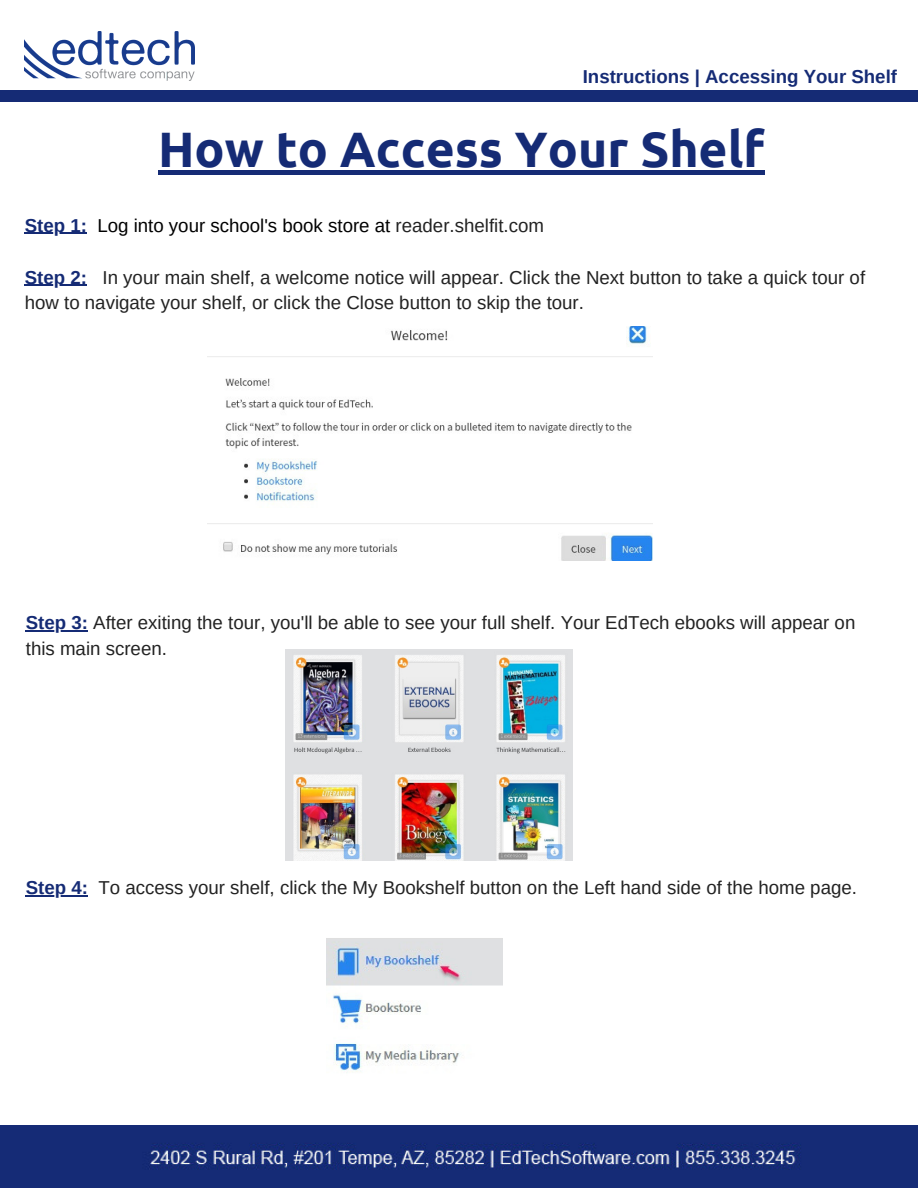
<style>
.page{position:relative;width:918px;height:1188px;background:#fff}
.page>*{position:absolute;margin:0;border:0;box-sizing:border-box;transform-origin:0 0}
.t1{font:700 49.8px "Ubuntu";color:#152b75}
.t2{font:18.75px/25.8px "Arimo";color:#222}
.t3{font:18.75px "Arimo";color:#000}
.t4{font:700 18.75px "Arimo";color:#152b75}
.s1{font-weight:700;color:#152b75}
.s2{color:#222}
</style>
<div class="page">
<img style="left:25px;top:32px;width:170px;height:49px">
<div style="left:0;top:90px;width:918px;height:11px;background:#152b75"></div>
<hr style="left:158px;top:170px;width:37px;height:4px;background:#152b75">
<hr style="left:195px;top:170px;width:30px;height:4px;background:#152b75">
<hr style="left:225px;top:170px;width:39px;height:4px;background:#152b75">
<hr style="left:264px;top:170px;width:12px;height:4px;background:#152b75">
<hr style="left:276px;top:170px;width:22px;height:4px;background:#152b75">
<hr style="left:298px;top:170px;width:30px;height:4px;background:#152b75">
<hr style="left:328px;top:170px;width:12px;height:4px;background:#152b75">
<hr style="left:340px;top:170px;width:36px;height:4px;background:#152b75">
<hr style="left:376px;top:170px;width:25px;height:4px;background:#152b75">
<hr style="left:401px;top:170px;width:25px;height:4px;background:#152b75">
<hr style="left:426px;top:170px;width:29px;height:4px;background:#152b75">
<hr style="left:455px;top:170px;width:24px;height:4px;background:#152b75">
<hr style="left:479px;top:170px;width:24px;height:4px;background:#152b75">
<hr style="left:503px;top:170px;width:12px;height:4px;background:#152b75">
<hr style="left:515px;top:170px;width:33px;height:4px;background:#152b75">
<hr style="left:548px;top:170px;width:30px;height:4px;background:#152b75">
<hr style="left:578px;top:170px;width:29px;height:4px;background:#152b75">
<hr style="left:607px;top:170px;width:21px;height:4px;background:#152b75">
<hr style="left:628px;top:170px;width:12px;height:4px;background:#152b75">
<hr style="left:640px;top:170px;width:29px;height:4px;background:#152b75">
<hr style="left:669px;top:170px;width:30px;height:4px;background:#152b75">
<hr style="left:699px;top:170px;width:29px;height:4px;background:#152b75">
<hr style="left:728px;top:170px;width:15px;height:4px;background:#152b75">
<hr style="left:743px;top:170px;width:21px;height:4px;background:#152b75">
<hr style="left:25px;top:233px;width:62px;height:1px;background:#152b75">
<hr style="left:25px;top:285px;width:62px;height:1px;background:#152b75">
<hr style="left:26px;top:630px;width:62px;height:1px;background:#152b75">
<img style="left:207px;top:326px;width:445px;height:234px">
<hr style="left:26px;top:896px;width:62px;height:1px;background:#152b75">
<img style="left:286px;top:649px;width:287px;height:212px">
<img style="left:0;top:1125px;width:918px;height:63px">
<img style="left:326px;top:938px;width:177px;height:135px">
<p class="t4" style="left:583px;top:66px;width:316px">Instructions | Accessing Your Shelf</p>
<h1 class="t1" style="left:158px;top:120px;width:608px">How to Access Your Shelf</h1>
<p class="t3" style="left:25px;top:215px;width:521px"><span class="s1">Step 1:</span> Log into your school's book store at <span class="s2">reader.shelfit.com</span></p>
<p class="t2" style="left:25px;top:264px;width:842px"><span class="s1">Step 2:</span> In your main shelf, a welcome notice will appear. Click the Next button to take a quick tour of how to navigate your shelf, or click the Close button to skip the tour.</p>
<p class="t2" style="left:26px;top:609px;width:831px"><span class="s1">Step 3:</span> After exiting the tour, you'll be able to see your full shelf. Your EdTech ebooks will appear on this main screen.</p>
<p class="t2" style="left:26px;top:875px;width:833px"><span class="s1">Step 4:</span> To access your shelf, click the My Bookshelf button on the Left hand side of the home page.</p>
</div>
